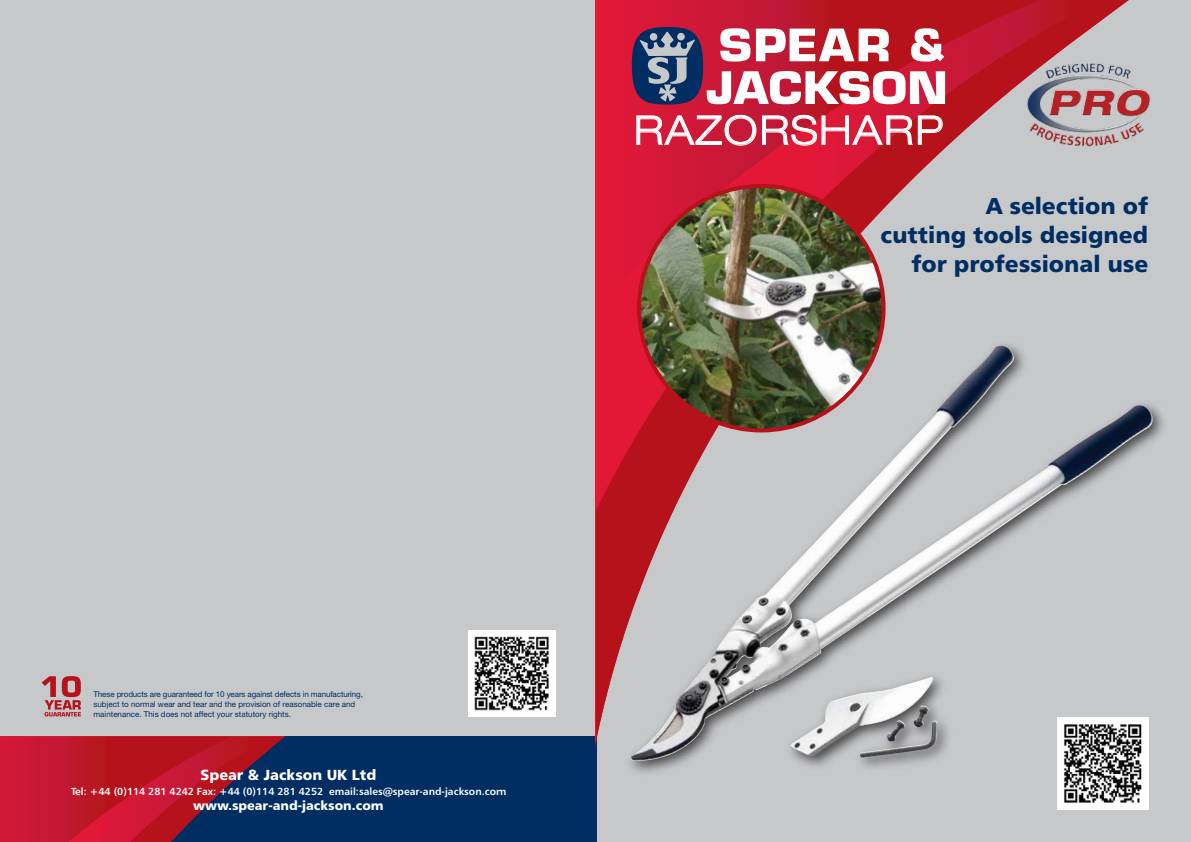
<style>
.page{position:relative;width:1191px;height:842px;background:#c6c8ca}
.page>*{position:absolute;margin:0;border:0;box-sizing:border-box;transform-origin:0 0}
.t1{font:300 expanded 39.7px "Helvetica Neue";letter-spacing:.05em;color:#fff}
.t2{font:23px/29px "Humanist 777 BT Black B";color:#002d62;text-align:right}
.t3{font:14.6px "Humanist 777 BT Black B";color:#fff}
.t4{font:12.8px "Humanist 777 BT Black B";color:#fff}
.t5{font:10.3px "Humanist 777 BT Bold B";color:#fff}
.t6{font:8px/9.6px "Helvetica Neue";color:#002d62}
</style>
<div class="page">
<div style="left:0;top:736px;width:596px;height:106px;background:#002d62"></div>
<svg style="left:0;top:736px;width:285px;height:106px"></svg>
<svg style="left:596px;top:0;width:486px;height:259px"></svg>
<svg style="left:631px;top:27px;width:314px;height:78px;background:#bd7789"></svg>
<svg style="left:636px;top:115px;width:120px;height:30px;background:#d7425b"></svg>
<svg style="left:762px;top:115px;width:150px;height:30px;background:#d8435a"></svg>
<svg style="left:918px;top:116px;width:24px;height:29px"></svg>
<svg style="left:42px;top:676px;width:39px;height:40px"></svg>
<img style="left:469px;top:630px;width:31px;height:87px">
<img style="left:1024px;top:62px;width:127px;height:85px">
<img style="left:500px;top:259px;width:664px;height:568px">
<img style="left:631px;top:346px;width:523px;height:416px">
<img style="left:639px;top:186px;width:244px;height:244px;border-radius:122px">
<img style="left:1057px;top:718px;width:91px;height:91px">
<img style="left:767px;top:617px;width:232px;height:210px">
<img style="left:789px;top:677px;width:148px;height:81px">
<h1 class="t1" style="left:633px;top:107px;width:311px">RAZORSHARP</h1>
<h2 class="t2" style="left:880px;top:191px;width:269px">A selection of<br>cutting tools designed for professional use</h2>
<p class="t6" style="left:93px;top:689px;width:271px">These products are guaranteed for 10 years against defects in manufacturing, subject to normal wear and tear and the provision of reasonable care and maintenance. This does not affect your statutory rights.</p>
<h3 class="t3" style="left:201px;top:765px;width:177px">Spear &amp; Jackson UK Ltd</h3>
<p class="t5" style="left:71px;top:785px;width:436px">Tel: +44 (0)114 281 4242 Fax: +44 (0)114 281 4252 email:sales@spear-and-jackson.com</p>
<h3 class="t4" style="left:193px;top:798px;width:192px">www.spear-and-jackson.com</h3>
</div>
